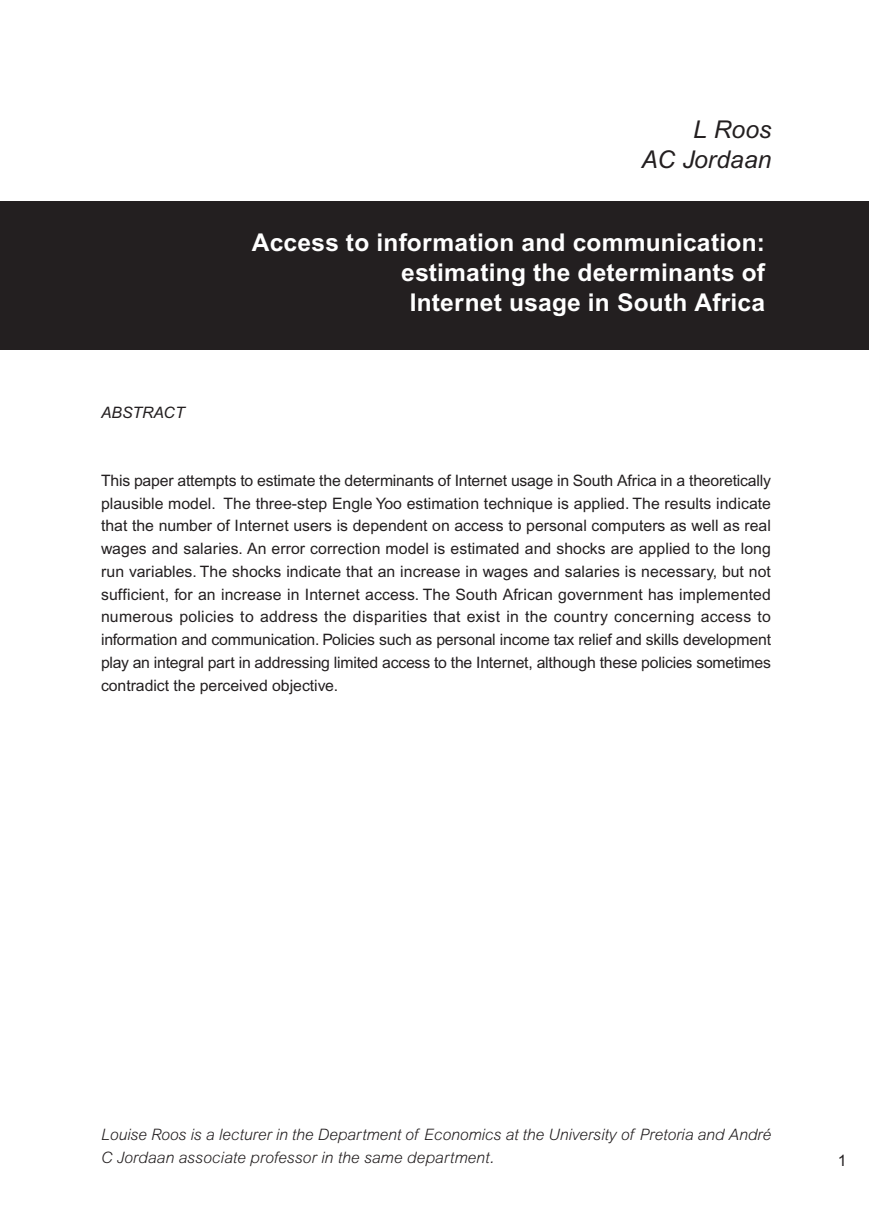
<style>
.page{position:relative;width:869px;height:1216px;background:#fff}
.page>*{position:absolute;margin:0;border:0;box-sizing:border-box;transform-origin:0 0}
.t1{font:700 24.5px/29.8px "Arial";letter-spacing:.01em;color:#fff;text-align:right}
.t2{font:italic 24.5px/29.8px "Arial";letter-spacing:.01em;color:#231f20;text-align:right}
.t3{font:15.75px/22.8px "Arial";color:#231f20;text-align:justify}
.t4{font:italic 300 15.75px/22.8px "Arial";letter-spacing:-.005em;color:#231f20}
.t5{font:italic 15.75px "Arial";color:#231f20}
</style>
<div class="page">
<div style="left:0;top:201px;width:868px;height:149px;background:#231f20"></div>
<h1 class="t2" style="left:641px;top:116px;width:131px">L Roos<br>AC Jordaan</h1>
<p class="t5" style="left:101px;top:406px;width:85px">ABSTRACT</p>
<h1 class="t1" style="left:252px;top:229px;width:514px">Access to information and communication: estimating the determinants of<br>Internet usage in South Africa</h1>
<p class="t3" style="left:101px;top:470px;width:671px">This paper attempts to estimate the determinants of Internet usage in South Africa in a theoretically plausible model. The three-step Engle Yoo estimation technique is applied. The results indicate that the number of Internet users is dependent on access to personal computers as well as real wages and salaries. An error correction model is estimated and shocks are applied to the long run variables. The shocks indicate that an increase in wages and salaries is necessary, but not sufficient, for an increase in Internet access. The South African government has implemented numerous policies to address the disparities that exist in the country concerning access to information and communication. Policies such as personal income tax relief and skills development play an integral part in addressing limited access to the Internet, although these policies sometimes contradict the perceived objective.</p>
<p class="t4" style="left:101px;top:1124px;width:671px">Louise Roos is a lecturer in the Department of Economics at the University of Pretoria and André<br>C Jordaan associate professor in the same department.</p>
<p class="t3" style="left:837px;top:1149px;width:10px">1</p>
</div>
